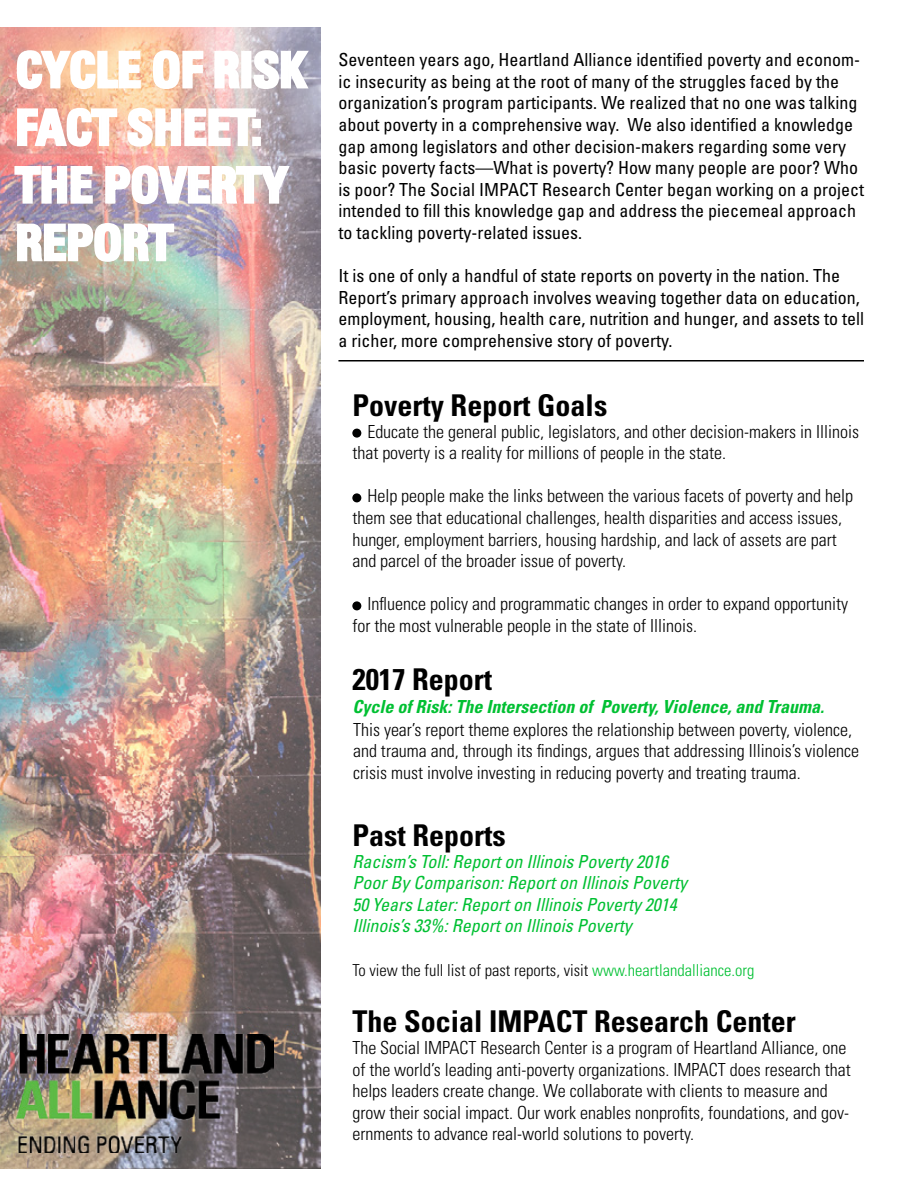
<style>
.page{position:relative;width:918px;height:1188px;background:#fff}
.page>*{position:absolute;margin:0;border:0;box-sizing:border-box;transform-origin:0 0}
.t1{font:700 condensed 48px/57.6px "Univers LT Std";color:#fff}
.t2{font:700 condensed 30px "Univers LT Std";color:#000}
.t3{font:300 condensed 18px/21.6px "Univers LT Std";color:#000}
.t4{font:condensed 18px/21.6px "Univers LT Std";color:#000}
.t5{font:italic condensed 18px/21.6px "Univers LT Std";color:#00c032}
.t6{font:italic 700 condensed 18px "Univers LT Std";color:#00c032}
.t7{font:300 condensed 16.5px "Univers LT Std";color:#000}
.s1{color:#00c032}
</style>
<div class="page">
<div style="left:353px;top:429px;width:8px;height:8px;background:#000101;border-radius:50%"></div>
<div style="left:352px;top:429px;width:9px;height:9px;border:2px solid #000;border-radius:50%"></div>
<div style="left:353px;top:494px;width:8px;height:8px;background:#000101;border-radius:50%"></div>
<div style="left:352px;top:493px;width:9px;height:9px;border:2px solid #000;border-radius:50%"></div>
<div style="left:353px;top:602px;width:8px;height:8px;background:#000101;border-radius:50%"></div>
<div style="left:352px;top:601px;width:9px;height:9px;border:2px solid #000;border-radius:50%"></div>
<hr style="left:338px;top:360px;width:526px;height:2px;background:#000">
<img style="left:0;top:27px;width:321px;height:1142px">
<img style="left:16px;top:1034px;width:257px;height:119px">
<svg style="left:15px;top:49px;width:127px;height:42px"></svg>
<svg style="left:151px;top:49px;width:54px;height:42px"></svg>
<svg style="left:213px;top:49px;width:30px;height:41px"></svg>
<div style="left:241px;top:51px;width:10px;height:37px;border:3px solid #fff"></div>
<svg style="left:252px;top:49px;width:60px;height:42px"></svg>
<svg style="left:16px;top:106px;width:103px;height:42px"></svg>
<svg style="left:126px;top:106px;width:136px;height:42px"></svg>
<svg style="left:13px;top:164px;width:81px;height:41px"></svg>
<img style="left:104px;top:164px;width:188px;height:42px">
<img style="left:16px;top:222px;width:160px;height:41px">
<h1 class="t1" style="left:16px;top:41px;width:292px">CYCLE OF RISK<br>FACT SHEET:<br>THE POVERTY<br>REPORT</h1>
<p class="t4" style="left:338px;top:49px;width:527px">Seventeen years ago, Heartland Alliance identified poverty and econom&shy;ic insecurity as being at the root of many of the struggles faced by the organization’s program participants. We realized that no one was talking about poverty in a comprehensive way. We also identified a knowledge gap among legislators and other decision-makers regarding some very basic poverty facts—What is poverty? How many people are poor? Who is poor? The Social IMPACT Research Center began working on a project intended to fill this knowledge gap and address the piecemeal approach to tackling poverty-related issues.</p>
<p class="t4" style="left:338px;top:265px;width:527px">It is one of only a handful of state reports on poverty in the nation. The Report’s primary approach involves weaving together data on education, employment, housing, health care, nutrition and hunger, and assets to tell a richer, more comprehensive story of poverty.</p>
<h2 class="t2" style="left:352px;top:387px;width:256px">Poverty Report Goals</h2>
<p class="t3" style="left:352px;top:420px;width:508px;text-indent:15px">Educate the general public, legislators, and other decision-makers in Illinois that poverty is a reality for millions of people in the state.</p>
<p class="t3" style="left:352px;top:485px;width:502px;text-indent:15px">Help people make the links between the various facets of poverty and help them see that educational challenges, health disparities and access issues, hunger, employment barriers, housing hardship, and lack of assets are part and parcel of the broader issue of poverty.</p>
<p class="t3" style="left:352px;top:593px;width:497px;text-indent:15px">Influence policy and programmatic changes in order to expand opportunity for the most vulnerable people in the state of Illinois.</p>
<h2 class="t2" style="left:352px;top:661px;width:141px">2017 Report</h2>
<p class="t3" style="left:353px;top:719px;width:508px">This year’s report theme explores the relationship between poverty, violence, and trauma and, through its findings, argues that addressing Illinois’s violence crisis must involve investing in reducing poverty and treating trauma.</p>
<p class="t6" style="left:352px;top:696px;width:473px">Cycle of Risk: The Intersection of Poverty, Violence, and Trauma.</p>
<h2 class="t2" style="left:352px;top:817px;width:155px">Past Reports</h2>
<p class="t5" style="left:352px;top:850px;width:336px">Racism’s Toll: Report on Illinois Poverty 2016<br>Poor By Comparison: Report on Illinois Poverty 50 Years Later: Report on Illinois Poverty 2014<br>Illinois’s 33%: Report on Illinois Poverty</p>
<p class="t7" style="left:352px;top:960px;width:404px">To view the full list of past reports, visit <span class="s1">www.heartlandalliance.org</span></p>
<h2 class="t2" style="left:352px;top:1003px;width:445px">The Social IMPACT Research Center</h2>
<p class="t3" style="left:352px;top:1037px;width:500px">The Social IMPACT Research Center is a program of Heartland Alliance, one of the world’s leading anti-poverty organizations. IMPACT does research that helps leaders create change. We collaborate with clients to measure and grow their social impact. Our work enables nonprofits, foundations, and gov&shy;ernments to advance real-world solutions to poverty.</p>
</div>
